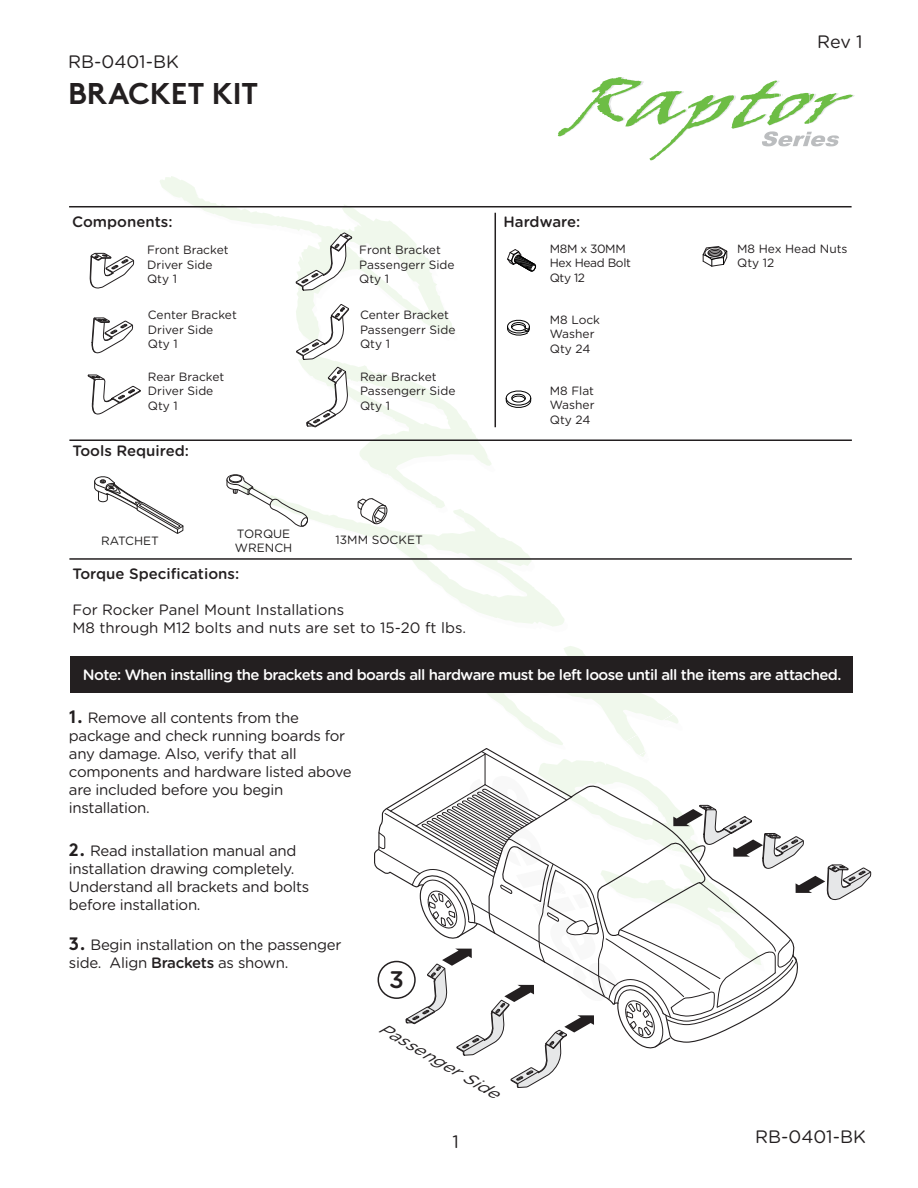
<style>
.page{position:relative;width:918px;height:1188px;background:#fff}
.page>*{position:absolute;margin:0;border:0;box-sizing:border-box;transform-origin:0 0}
.t1{font:700 30px "Brown";color:#231f20}
.t2{font:500 24px "Gotham Rounded";color:#231f20}
.t3{font:18px "Gotham Rounded";color:#231f20}
.t4{font:italic 15.6px "Gotham Rounded";color:#231f20;scale:1.15 1}
.t5{font:15px/18px "Gotham Rounded";letter-spacing:-.02em;color:#231f20}
.t6{font:500 15px "Gotham Rounded";letter-spacing:-.04em;color:#fff}
.t7{font:15px/18px "Gotham Rounded";color:#231f20}
.t8{font:500 15px "Gotham Rounded";color:#231f20}
.t9{font:12px/14.4px "Gotham Rounded";color:#231f20}
.t10{font:12px/14.4px "Gotham Rounded";letter-spacing:-.03em;color:#231f20}
.t11{font:12px/14.4px "Gotham Rounded";color:#211f1f}
.t12{font:12px "Gotham Rounded";color:#221f1f}
.s1{font-family:"Brown";font-weight:700;font-size:18px}
.s2{font-weight:500}
</style>
<div class="page">
<svg style="left:160px;top:176px;width:332px;height:306px"></svg>
<svg style="left:309px;top:482px;width:369px;height:265px"></svg>
<svg style="left:558px;top:77px;width:297px;height:83px"></svg>
<svg style="left:505px;top:390px;width:26px;height:18px"></svg>
<svg style="left:507px;top:319px;width:23px;height:17px"></svg>
<svg style="left:507px;top:249px;width:30px;height:23px"></svg>
<hr style="left:69px;top:206px;width:783px;height:1px;background:#231f20">
<hr style="left:495px;top:213px;width:1px;height:214px;background:#231f20">
<hr style="left:69px;top:439px;width:783px;height:2px;background:#231f20">
<hr style="left:69px;top:558px;width:783px;height:2px;background:#231f20">
<svg style="left:357px;top:498px;width:31px;height:27px"></svg>
<svg style="left:94px;top:472px;width:90px;height:62px"></svg>
<svg style="left:226px;top:473px;width:83px;height:54px"></svg>
<div style="left:70px;top:656px;width:783px;height:37px;background:#231f20"></div>
<svg style="left:702px;top:246px;width:26px;height:21px"></svg>
<svg style="left:291px;top:226px;width:61px;height:68px"></svg>
<svg style="left:291px;top:304px;width:58px;height:126px"></svg>
<svg style="left:90px;top:253px;width:44px;height:36px"></svg>
<svg style="left:88px;top:374px;width:52px;height:41px"></svg>
<svg style="left:92px;top:318px;width:41px;height:36px"></svg>
<svg style="left:378px;top:751px;width:493px;height:337px"></svg>
<p class="t3" style="left:68px;top:49px;width:112px">RB-0401-BK</p>
<h1 class="t1" style="left:68px;top:69px;width:192px">BRACKET KIT</h1>
<p class="t8" style="left:72px;top:211px;width:102px">Components:</p>
<p class="t9" style="left:147px;top:242px;width:83px">Front Bracket<br>Driver Side<br>Qty 1</p>
<p class="t9" style="left:148px;top:307px;width:91px">Center Bracket<br>Driver Side<br>Qty 1</p>
<p class="t9" style="left:148px;top:369px;width:78px">Rear Bracket<br>Driver Side<br>Qty 1</p>
<p class="t8" style="left:72px;top:440px;width:118px">Tools Required:</p>
<p class="t9" style="left:359px;top:242px;width:97px">Front Bracket<br>Passengerr Side<br>Qty 1</p>
<p class="t9" style="left:360px;top:307px;width:97px">Center Bracket<br>Passengerr Side<br>Qty 1</p>
<p class="t9" style="left:360px;top:369px;width:97px">Rear Bracket<br>Passengerr Side<br>Qty 1</p>
<p class="t11" style="left:235px;top:526px;width:59px">TORQUE<br>WRENCH</p>
<p class="t11" style="left:101px;top:533px;width:60px">RATCHET</p>
<p class="t12" style="left:336px;top:532px;width:89px">13MM SOCKET</p>
<p class="t8" style="left:72px;top:563px;width:168px">Torque Specifications:</p>
<p class="t7" style="left:72px;top:600px;width:395px">For Rocker Panel Mount Installations<br>M8 through M12 bolts and nuts are set to 15-20 ft lbs.</p>
<p class="t8" style="left:503px;top:211px;width:78px">Hardware:</p>
<p class="t10" style="left:550px;top:241px;width:83px">M8M x 30MM<br>Hex Head Bolt<br>Qty 12</p>
<p class="t9" style="left:550px;top:312px;width:52px">M8 Lock<br>Washer<br>Qty 24</p>
<p class="t9" style="left:550px;top:383px;width:46px;text-align:justify">M8 Flat Washer Qty 24</p>
<p class="t3" style="left:817px;top:30px;width:47px">Rev 1</p>
<p class="t9" style="left:737px;top:241px;width:112px">M8 Hex Head Nuts<br>Qty 12</p>
<p class="t6" style="left:83px;top:664px;width:760px">Note: When installing the brackets and boards all hardware must be left loose until all the items are attached.</p>
<p class="t5" style="left:69px;top:708px;width:284px"><span class="s1">1.</span> Remove all contents from the package and check running boards for any damage. Also, verify that all components and hardware listed above are included before you begin installation.</p>
<p class="t5" style="left:69px;top:841px;width:242px"><span class="s1">2.</span> Read installation manual and installation drawing completely.<br>Understand all brackets and bolts before installation.</p>
<p class="t5" style="left:69px;top:935px;width:274px"><span class="s1">3.</span> Begin installation on the passenger side. Align <span class="s2">Brackets</span> as shown.</p>
<h2 class="t2" style="left:389px;top:963px;width:16px">3</h2>
<p class="t4" style="left:385px;top:1017px;width:120px;rotate:30deg">Passenger Side</p>
<p class="t3" style="left:452px;top:1130px;width:8px">1</p>
<p class="t3" style="left:755px;top:1124px;width:112px">RB-0401-BK</p>
</div>
